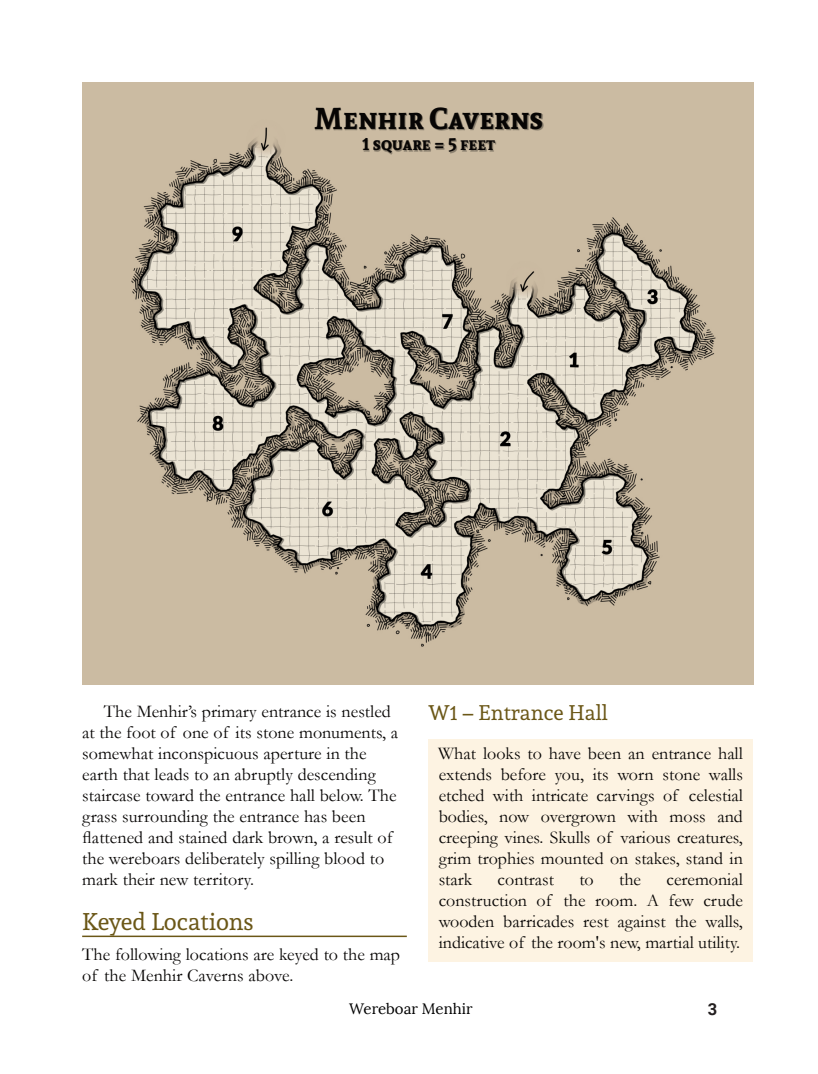
<style>
.page{position:relative;width:818px;height:1074px;background:#fff}
.page>*{position:absolute;margin:0;border:0;box-sizing:border-box;transform-origin:0 0}
.t1{font:700 30px "Andada SC";color:#070504}
.t2{font:24px "Andada";color:#6b5717}
.t3{font:21px "Andada";color:#6b5717}
.t4{font:18px/21px "Garamond";color:#070504}
.t5{font:700 18px "Andada SC";color:#070504}
.t6{font:700 16.5px "Roboto";color:#231f20}
.t7{font:15px "Lora";color:#000}
</style>
<div class="page">
<hr style="left:82px;top:935px;width:324px;height:2px;background:#6b5717">
<div style="left:428px;top:739px;width:324px;height:222px;background:#fdf3e2"></div>
<img style="left:82px;top:82px;width:670px;height:602px">
<img style="left:316px;top:109px;width:227px;height:46px">
<h1 class="t1" style="left:313px;top:98px;width:231px">Menhir Caverns</h1>
<p class="t5" style="left:361px;top:131px;width:135px">1 square = 5 feet</p>
<p class="t4" style="left:82px;top:702px;width:317px;text-indent:22px">The Menhir’s primary entrance is nestled at the foot of one of its stone monuments, a somewhat inconspicuous aperture in the earth that leads to an abruptly descending staircase toward the entrance hall below. The grass surrounding the entrance has been flattened and stained dark brown, a result of the wereboars deliberately spilling blood to mark their new territory.</p>
<h2 class="t2" style="left:82px;top:904px;width:173px">Keyed Locations</h2>
<p class="t4" style="left:82px;top:945px;width:319px">The following locations are keyed to the map of the Menhir Caverns above.</p>
<p class="t3" style="left:428px;top:698px;width:181px">W1 – Entrance Hall</p>
<p class="t4" style="left:438px;top:745px;width:306px;text-align:justify">What looks to have been an entrance hall extends before you, its worn stone walls etched with intricate carvings of celestial bodies, now overgrown with moss and creeping vines. Skulls of various creatures, grim trophies mounted on stakes, stand in stark</p>
<p class="t4" style="left:497px;top:871px;width:58px">contrast</p>
<p class="t4" style="left:579px;top:871px;width:16px">to</p>
<p class="t4" style="left:618px;top:871px;width:23px">the</p>
<p class="t4" style="left:438px;top:871px;width:305px;text-align:justify;text-indent:228px">ceremonial construction of the room. A few crude wooden barricades rest against the walls, indicative of the room's new, martial utility.</p>
<p class="t7" style="left:349px;top:1000px;width:125px">Wereboar Menhir</p>
<p class="t6" style="left:707px;top:1002px;width:11px">3</p>
</div>
